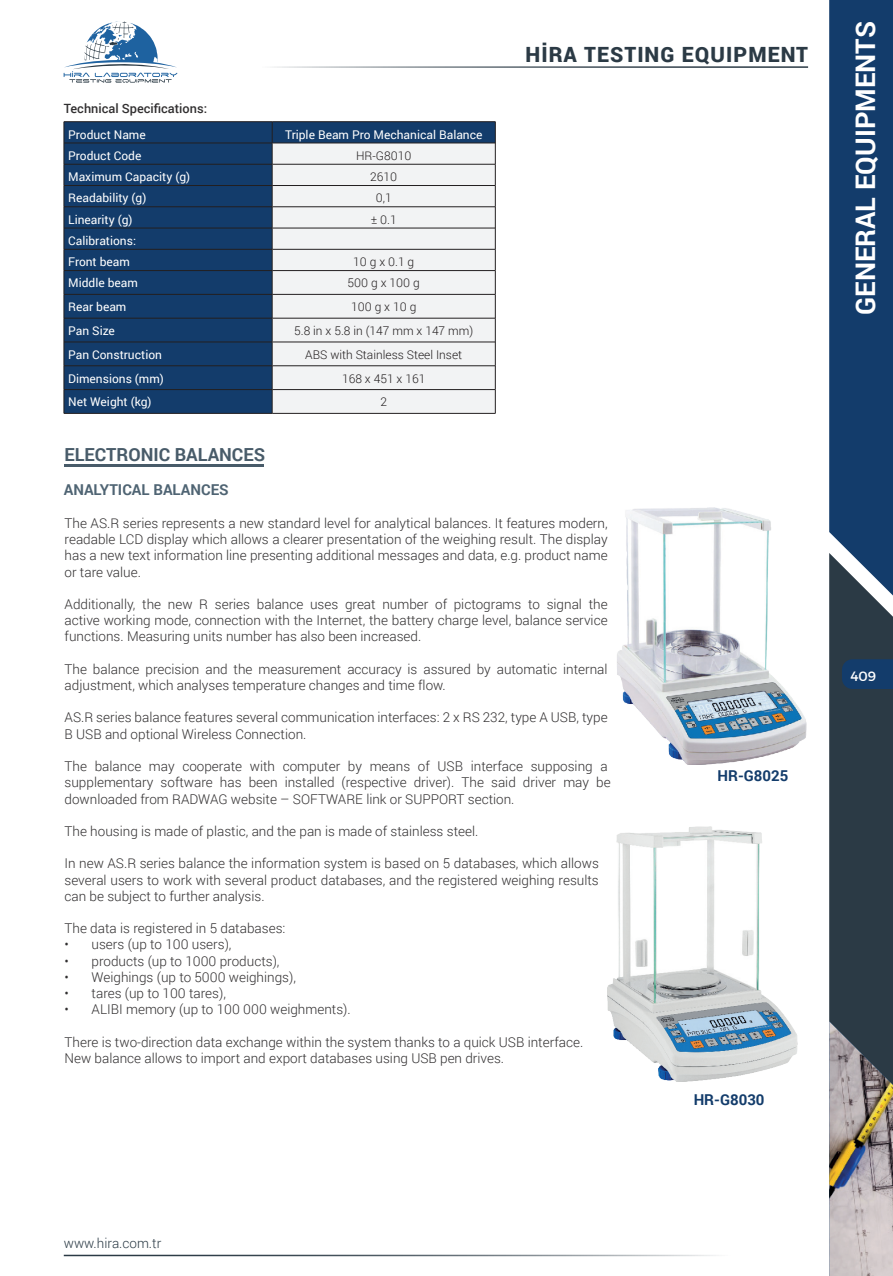
<style>
.page{position:relative;width:893px;height:1276px;background:#fff}
.page>*{position:absolute;margin:0;border:0;box-sizing:border-box;transform-origin:0 0}
.t1{font:700 27px "Roboto";color:#fff}
.t2{font:900 21px "Roboto";letter-spacing:.05em;color:#2b3a45}
.genel_alt{font:700 18px "Roboto";color:#485b69}
.BAŞLIK-10-1{font:700 15px "Roboto";color:#4f6473}
.KOD_NUMARASI-10{font:700 15px "Roboto";color:#133c6b}
.Normal_pra{font:300 13.5px/16.2px "Roboto";color:#312f30;text-align:justify}
.t3{font:300 13.5px "Roboto";color:#2b3a45}
.t4{font:13.5px "Montserrat";color:#fff}
.Normal_pra-2{font:500 12.75px "Roboto";color:#312f30}
.t5{font:12px "Roboto";color:#fff}
.t6{font:300 12px "Roboto";color:#231f20}
</style>
<div class="page">
<div style="left:829px;top:608px;width:64px;height:413px;background:#2b3a45"></div>
<svg style="left:829px;top:0;width:64px;height:608px;background:#1c436e"></svg>
<div style="left:842px;top:659px;width:51px;height:30px;background:#133c6b"></div>
<img style="left:829px;top:1021px;width:64px;height:255px">
<svg style="left:64px;top:21px;width:113px;height:62px"></svg>
<hr style="left:178px;top:66px;width:630px;height:2px;background:#2b3a45">
<hr style="left:64px;top:1254px;width:765px;height:2px;background:#2b3a45">
<div style="left:65px;top:122px;width:430px;height:291px;background:#133c6b"></div>
<div style="left:273px;top:144px;width:222px;height:269px;background:#f2f3f4"></div>
<hr style="left:272px;top:121px;width:223px;height:1px;background:#231f20">
<hr style="left:272px;top:143px;width:223px;height:1px;background:#231f20">
<hr style="left:272px;top:164px;width:223px;height:1px;background:#231f20">
<hr style="left:272px;top:185px;width:223px;height:1px;background:#231f20">
<hr style="left:272px;top:206px;width:223px;height:1px;background:#231f20">
<hr style="left:272px;top:228px;width:223px;height:1px;background:#231f20">
<hr style="left:272px;top:249px;width:223px;height:1px;background:#231f20">
<hr style="left:272px;top:270px;width:223px;height:1px;background:#231f20">
<hr style="left:272px;top:294px;width:223px;height:1px;background:#231f20">
<hr style="left:272px;top:318px;width:223px;height:1px;background:#231f20">
<hr style="left:272px;top:342px;width:223px;height:1px;background:#231f20">
<hr style="left:272px;top:365px;width:223px;height:1px;background:#231f20">
<hr style="left:272px;top:389px;width:223px;height:1px;background:#231f20">
<hr style="left:272px;top:413px;width:223px;height:1px;background:#231f20">
<hr style="left:64px;top:121px;width:208px;height:1px;background:#231f20">
<hr style="left:64px;top:143px;width:208px;height:1px;background:#231f20">
<hr style="left:64px;top:164px;width:208px;height:1px;background:#231f20">
<hr style="left:64px;top:185px;width:208px;height:1px;background:#231f20">
<hr style="left:64px;top:206px;width:208px;height:1px;background:#231f20">
<hr style="left:64px;top:228px;width:208px;height:1px;background:#231f20">
<hr style="left:64px;top:249px;width:208px;height:1px;background:#231f20">
<hr style="left:64px;top:270px;width:208px;height:1px;background:#231f20">
<hr style="left:64px;top:294px;width:208px;height:1px;background:#231f20">
<hr style="left:64px;top:318px;width:208px;height:1px;background:#231f20">
<hr style="left:64px;top:342px;width:208px;height:1px;background:#231f20">
<hr style="left:64px;top:365px;width:208px;height:1px;background:#231f20">
<hr style="left:64px;top:389px;width:208px;height:1px;background:#231f20">
<hr style="left:64px;top:413px;width:208px;height:1px;background:#231f20">
<svg style="left:64px;top:122px;width:1px;height:291px"></svg>
<svg style="left:272px;top:122px;width:1px;height:291px"></svg>
<svg style="left:495px;top:122px;width:1px;height:291px"></svg>
<hr style="left:65px;top:464px;width:199px;height:3px;background:#485b69">
<img style="left:617px;top:507px;width:190px;height:257px">
<img style="left:607px;top:826px;width:190px;height:255px">
<p class="Normal_pra-2" style="left:64px;top:100px;width:145px">Technical Specifications:</p>
<p class="t5" style="left:68px;top:126px;width:79px">Product Name</p>
<p class="t5" style="left:285px;top:126px;width:199px">Triple Beam Pro Mechanical Balance</p>
<p class="t5" style="left:68px;top:147px;width:75px">Product Code</p>
<p class="t6" style="left:356px;top:147px;width:57px">HR-G8010</p>
<p class="t5" style="left:68px;top:168px;width:123px">Maximum Capacity (g)</p>
<p class="t6" style="left:370px;top:168px;width:28px">2610</p>
<p class="t5" style="left:68px;top:190px;width:80px">Readability (g)</p>
<p class="t6" style="left:376px;top:190px;width:17px">0,1</p>
<p class="t5" style="left:68px;top:211px;width:66px">Linearity (g)</p>
<p class="t6" style="left:371px;top:211px;width:27px">± 0.1</p>
<p class="t5" style="left:68px;top:232px;width:69px">Calibrations:</p>
<p class="t5" style="left:68px;top:253px;width:63px">Front beam</p>
<p class="t6" style="left:353px;top:253px;width:63px">10 g x 0.1 g</p>
<p class="t5" style="left:68px;top:275px;width:71px">Middle beam</p>
<p class="t6" style="left:348px;top:275px;width:74px">500 g x 100 g</p>
<p class="t5" style="left:68px;top:298px;width:60px">Rear beam</p>
<p class="t6" style="left:351px;top:299px;width:67px">100 g x 10 g</p>
<p class="t5" style="left:68px;top:322px;width:48px">Pan Size</p>
<p class="t6" style="left:294px;top:322px;width:181px">5.8 in x 5.8 in (147 mm x 147 mm)</p>
<p class="t5" style="left:68px;top:346px;width:95px">Pan Construction</p>
<p class="t6" style="left:305px;top:346px;width:158px">ABS with Stainless Steel Inset</p>
<p class="t5" style="left:68px;top:370px;width:97px">Dimensions (mm)</p>
<p class="t6" style="left:342px;top:370px;width:85px">168 x 451 x 161</p>
<p class="t5" style="left:68px;top:394px;width:85px">Net Weight (kg)</p>
<p class="t6" style="left:380px;top:394px;width:8px">2</p>
<p class="genel_alt" style="left:65px;top:442px;width:202px">ELECTRONIC BALANCES</p>
<h2 class="t2" style="left:525px;top:40px;width:284px">HİRA TESTING EQUIPMENT</h2>
<p class="BAŞLIK-10-1" style="left:64px;top:479px;width:167px">ANALYTICAL BALANCES</p>
<p class="Normal_pra" style="left:65px;top:515px;width:545px">The AS.R series represents a new standard level for analytical balances. It features modern, readable LCD display which allows a clearer presentation of the weighing result. The display has a new text information line presenting additional messages and data, e.g. product name or tare value.</p>
<p class="Normal_pra" style="left:65px;top:596px;width:545px">Additionally, the new R series balance uses great number of pictograms to signal the active working mode, connection with the Internet, the battery charge level, balance service functions. Measuring units number has also been increased.</p>
<p class="Normal_pra" style="left:65px;top:660px;width:545px">The balance precision and the measurement accuracy is assured by automatic internal adjustment, which analyses temperature changes and time flow.</p>
<p class="Normal_pra" style="left:65px;top:709px;width:544px">AS.R series balance features several communication interfaces: 2 x RS 232, type A USB, type<br>B USB and optional Wireless Connection.</p>
<p class="Normal_pra" style="left:65px;top:758px;width:548px;text-align:left">The balance may cooperate with computer by means of USB interface supposing a supplementary software has been installed (respective driver). The said driver may be downloaded from RADWAG website – SOFTWARE link or SUPPORT section.</p>
<p class="Normal_pra" style="left:65px;top:822px;width:415px">The housing is made of plastic, and the pan is made of stainless steel.</p>
<p class="Normal_pra" style="left:65px;top:855px;width:536px">In new AS.R series balance the information system is based on 5 databases, which allows several users to work with several product databases, and the registered weighing results can be subject to further analysis.</p>
<p class="Normal_pra" style="left:65px;top:920px;width:222px">The data is registered in 5 databases:</p>
<p class="Normal_pra" style="left:65px;top:936px;width:168px">• users (up to 100 users),</p>
<p class="Normal_pra" style="left:65px;top:952px;width:216px">• products (up to 1000 products),</p>
<p class="Normal_pra" style="left:65px;top:968px;width:233px">• Weighings (up to 5000 weighings),</p>
<p class="Normal_pra" style="left:65px;top:984px;width:163px">• tares (up to 100 tares),</p>
<p class="Normal_pra" style="left:65px;top:1001px;width:288px">• ALIBI memory (up to 100 000 weighments).</p>
<p class="Normal_pra" style="left:65px;top:1033px;width:520px">There is two-direction data exchange within the system thanks to a quick USB interface.</p>
<p class="Normal_pra" style="left:65px;top:1049px;width:441px">New balance allows to import and export databases using USB pen drives.</p>
<p class="KOD_NUMARASI-10" style="left:717px;top:765px;width:72px">HR-G8025</p>
<p class="KOD_NUMARASI-10" style="left:694px;top:1088px;width:72px">HR-G8030</p>
<h1 class="t1" style="left:847px;top:315px;width:295px;rotate:-90deg">GENERAL EQUIPMENTS</h1>
<p class="t4" style="left:850px;top:665px;width:27px">409</p>
<p class="t3" style="left:64px;top:1233px;width:99px">www.hira.com.tr</p>
</div>
